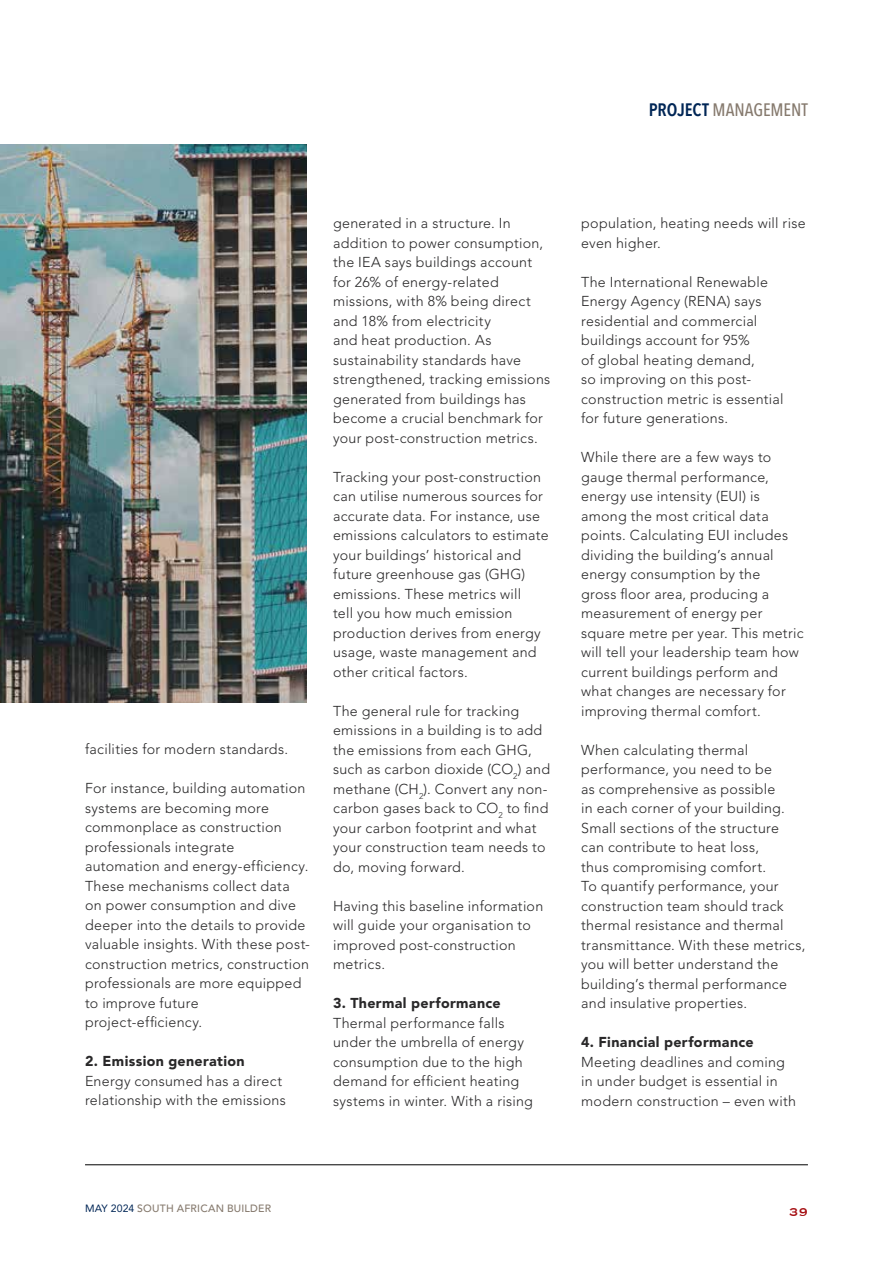
<style>
.page{position:relative;width:893px;height:1263px;background:#fff}
.page>*{position:absolute;margin:0;border:0;box-sizing:border-box;transform-origin:0 0}
.t1{font:500 18px "Avenir Next Condensed";letter-spacing:-.005em;color:#867a6e}
.t2{font:15px "Copperplate";color:#a50e12}
.t3{font:300 14.25px/19.5px "Avenir LT Std";letter-spacing:.02em;color:#292829}
.t4{font:900 14.25px "Avenir LT Std";letter-spacing:.025em;color:#292829}
.t5{font:500 10.5px "Avenir LT Std";letter-spacing:.02em;color:#867a6e}
.s1{font-weight:600;color:#002656}
.s2{font-weight:400;color:#002656}
</style>
<div class="page">
<img style="left:0;top:144px;width:306px;height:558px">
<hr style="left:85px;top:1164px;width:723px;height:1px;background:#000">
<p class="t1" style="left:649px;top:99px;width:161px"><span class="s1">PROJECT</span> MANAGEMENT</p>
<p class="t3" style="left:85px;top:740px;width:205px">facilities for modern standards.</p>
<p class="t3" style="left:85px;top:779px;width:226px">For instance, building automation systems are becoming more commonplace as construction professionals integrate automation and energy-efficiency.<br>These mechanisms collect data<br>on power consumption and dive deeper into the details to provide valuable insights. With these post&shy;construction metrics, construction professionals are more equipped to improve future project-efficiency.</p>
<p class="t4" style="left:85px;top:1053px;width:161px">2. Emission generation</p>
<p class="t3" style="left:85px;top:1071px;width:202px">Energy consumed has a direct relationship with the emissions</p>
<p class="t3" style="left:333px;top:214px;width:219px">generated in a structure. In addition to power consumption, the IEA says buildings account for 26% of energy-related missions, with 8% being direct and 18% from electricity<br>and heat production. As sustainability standards have strengthened, tracking emissions generated from buildings has become a crucial benchmark for your post-construction metrics.</p>
<p class="t3" style="left:333px;top:467px;width:217px">Tracking your post-construction can utilise numerous sources for accurate data. For instance, use emissions calculators to estimate your buildings’ historical and future greenhouse gas (GHG) emissions. These metrics will<br>tell you how much emission production derives from energy usage, waste management and other critical factors.</p>
<p class="t3" style="left:333px;top:701px;width:218px">The general rule for tracking emissions in a building is to add the emissions from each GHG, such as carbon dioxide (CO<sub>2</sub>) and methane (CH<sub>2</sub>). Convert any non&shy;carbon gases back to CO<sub>2</sub> to find your carbon footprint and what your construction team needs to do, moving forward.</p>
<p class="t3" style="left:333px;top:896px;width:212px">Having this baseline information will guide your organisation to improved post-construction metrics.</p>
<p class="t4" style="left:333px;top:995px;width:169px">3. Thermal performance</p>
<p class="t3" style="left:333px;top:1013px;width:201px">Thermal performance falls under the umbrella of energy consumption due to the high demand for efficient heating systems in winter. With a rising</p>
<p class="t3" style="left:581px;top:214px;width:226px">population, heating needs will rise even higher.</p>
<p class="t3" style="left:581px;top:272px;width:204px">The International Renewable<br>Energy Agency (RENA) says residential and commercial buildings account for 95%<br>of global heating demand,<br>so improving on this post&shy;construction metric is essential for future generations.</p>
<p class="t3" style="left:581px;top:448px;width:224px">While there are a few ways to gauge thermal performance, energy use intensity (EUI) is among the most critical data points. Calculating EUI includes dividing the building’s annual energy consumption by the<br>gross floor area, producing a measurement of energy per square metre per year. This metric will tell your leadership team how current buildings perform and what changes are necessary for improving thermal comfort.</p>
<p class="t3" style="left:581px;top:740px;width:226px">When calculating thermal performance, you need to be<br>as comprehensive as possible<br>in each corner of your building.<br>Small sections of the structure can contribute to heat loss,<br>thus compromising comfort.<br>To quantify performance, your construction team should track thermal resistance and thermal transmittance. With these metrics, you will better understand the building’s thermal performance and insulative properties.</p>
<p class="t4" style="left:581px;top:1033px;width:174px">4. Financial performance</p>
<p class="t3" style="left:581px;top:1052px;width:216px">Meeting deadlines and coming in under budget is essential in modern construction – even with</p>
<p class="t5" style="left:85px;top:1203px;width:188px"><span class="s2">MAY 2024</span> SOUTH AFRICAN BUILDER</p>
<p class="t2" style="left:789px;top:1202px;width:20px">39</p>
</div>
